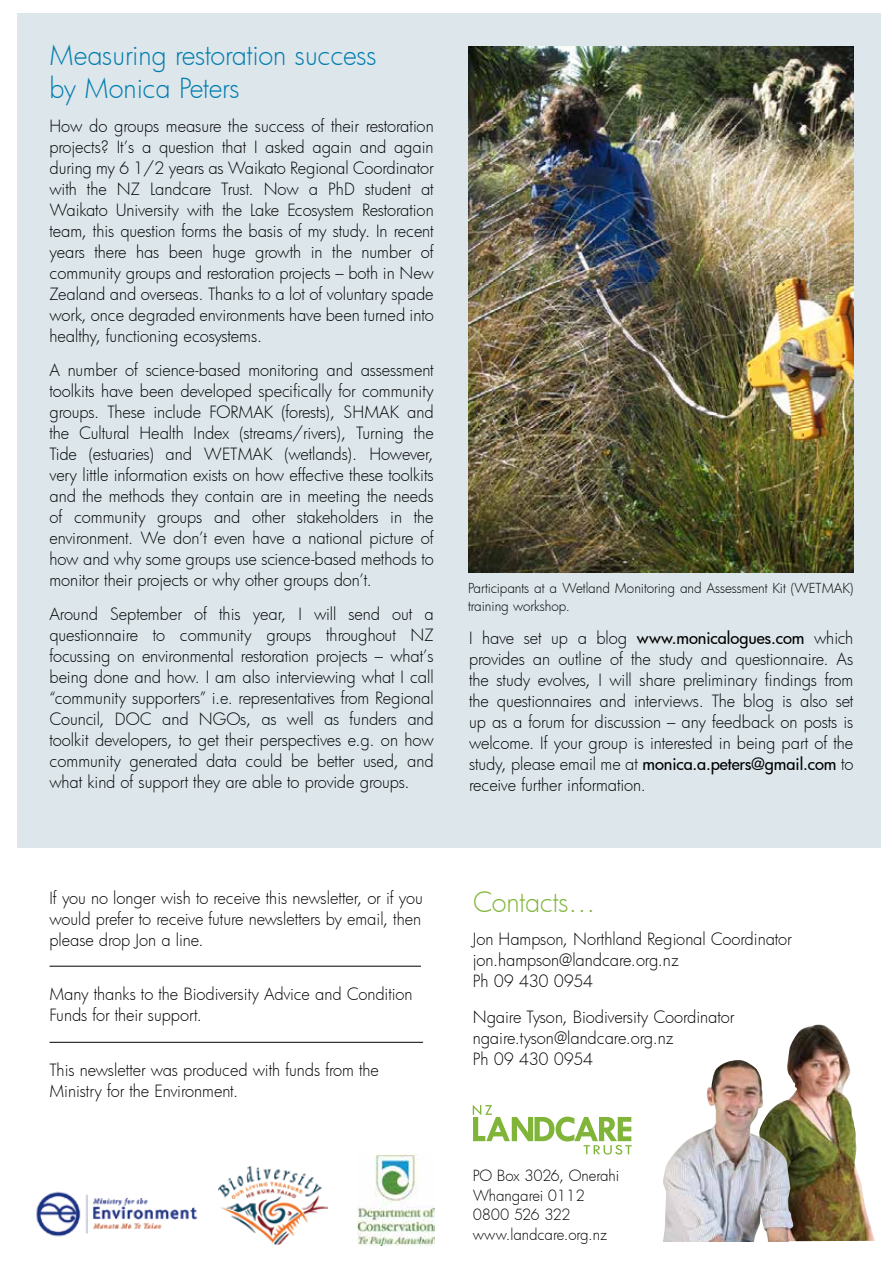
<style>
.page{position:relative;width:893px;height:1263px;background:#fff}
.page>*{position:absolute;margin:0;border:0;box-sizing:border-box;transform-origin:0 0}
.t1{font:300 27px/33px "Futura";letter-spacing:-.005em;color:#007cae}
.t2{font:300 27px "Futura";letter-spacing:-.005em;color:#80b539}
.t3{font:300 16.5px/21px "Futura";letter-spacing:-.005em;color:#000;text-align:justify}
.t4{font:300 15px/19.5px "Futura";letter-spacing:-.005em;color:#000}
.t5{font:300 13.5px/18px "Futura";color:#000}
.s1{font-weight:500}
</style>
<div class="page">
<div style="left:17px;top:14px;width:864px;height:834px;background:#dce6eb"></div>
<svg style="left:473px;top:1105px;width:159px;height:49px"></svg>
<hr style="left:49px;top:966px;width:372px;height:1px;background:#000">
<hr style="left:49px;top:1042px;width:374px;height:1px;background:#000">
<img style="left:36px;top:1191px;width:162px;height:46px">
<img style="left:218px;top:1166px;width:109px;height:78px">
<img style="left:358px;top:1154px;width:77px;height:91px">
<img style="left:788px;top:1024px;width:87px;height:217px">
<img style="left:663px;top:1060px;width:131px;height:182px">
<img style="left:468px;top:47px;width:385px;height:525px">
<h1 class="t1" style="left:49px;top:38px;width:329px">Measuring restoration success by Monica Peters</h1>
<p class="t3" style="left:49px;top:115px;width:386px">How do groups measure the success of their restoration projects? It’s a question that I asked again and again during my 6 1/2 years as Waikato Regional Coordinator with the NZ Landcare Trust. Now a PhD student at Waikato University with the Lake Ecosystem Restoration team, this question forms the basis of my study. In recent years there has been huge growth in the number of community groups and restoration projects – both in New Zealand and overseas. Thanks to a lot of voluntary spade work, once degraded environments have been turned into healthy, functioning ecosystems.</p>
<p class="t3" style="left:49px;top:359px;width:386px">A number of science-based monitoring and assessment toolkits have been developed specifically for community groups. These include FORMAK (forests), SHMAK and the Cultural Health Index (streams/rivers), Turning the Tide (estuaries) and WETMAK (wetlands). However, very little information exists on how effective these toolkits and the methods they contain are in meeting the needs of community groups and other stakeholders in the environment. We don’t even have a national picture of how and why some groups use science-based methods to monitor their projects or why other groups don’t.</p>
<p class="t3" style="left:49px;top:603px;width:386px">Around September of this year, I will send out a questionnaire to community groups throughout NZ focussing on environmental restoration projects – what’s being done and how. I am also interviewing what I call “community supporters” i.e. representatives from Regional Council, DOC and NGOs, as well as funders and toolkit developers, to get their perspectives e.g. on how community generated data could be better used, and what kind of support they are able to provide groups.</p>
<p class="t5" style="left:468px;top:579px;width:387px">Participants at a Wetland Monitoring and Assessment Kit (WETMAK) training workshop.</p>
<p class="t3" style="left:469px;top:627px;width:386px">I have set up a blog <span class="s1">www.monicalogues.com</span> which provides an outline of the study and questionnaire. As the study evolves, I will share preliminary findings from the questionnaires and interviews. The blog is also set up as a forum for discussion – any feedback on posts is welcome. If your group is interested in being part of the study, please email me at <span class="s1">monica.a.peters@gmail.com</span> to receive further information.</p>
<p class="t3" style="left:49px;top:887px;width:375px">If you no longer wish to receive this newsletter, or if you would prefer to receive future newsletters by email, then please drop Jon a line.</p>
<p class="t3" style="left:49px;top:984px;width:365px">Many thanks to the Biodiversity Advice and Condition<br>Funds for their support.</p>
<p class="t3" style="left:49px;top:1059px;width:331px">This newsletter was produced with funds from the<br>Ministry for the Environment.</p>
<h1 class="t2" style="left:473px;top:884px;width:124px">Contacts…</h1>
<p class="t3" style="left:473px;top:928px;width:321px;text-align:left">Jon Hampson, Northland Regional Coordinator jon.hampson@landcare.org.nz<br>Ph 09 430 0954</p>
<p class="t3" style="left:473px;top:1006px;width:263px;text-align:left">Ngaire Tyson, Biodiversity Coordinator ngaire.tyson@landcare.org.nz<br>Ph 09 430 0954</p>
<p class="t4" style="left:473px;top:1166px;width:148px">PO Box 3026, Onerahi<br>Whangarei 0112<br>0800 526 322 www.landcare.org.nz</p>
</div>
